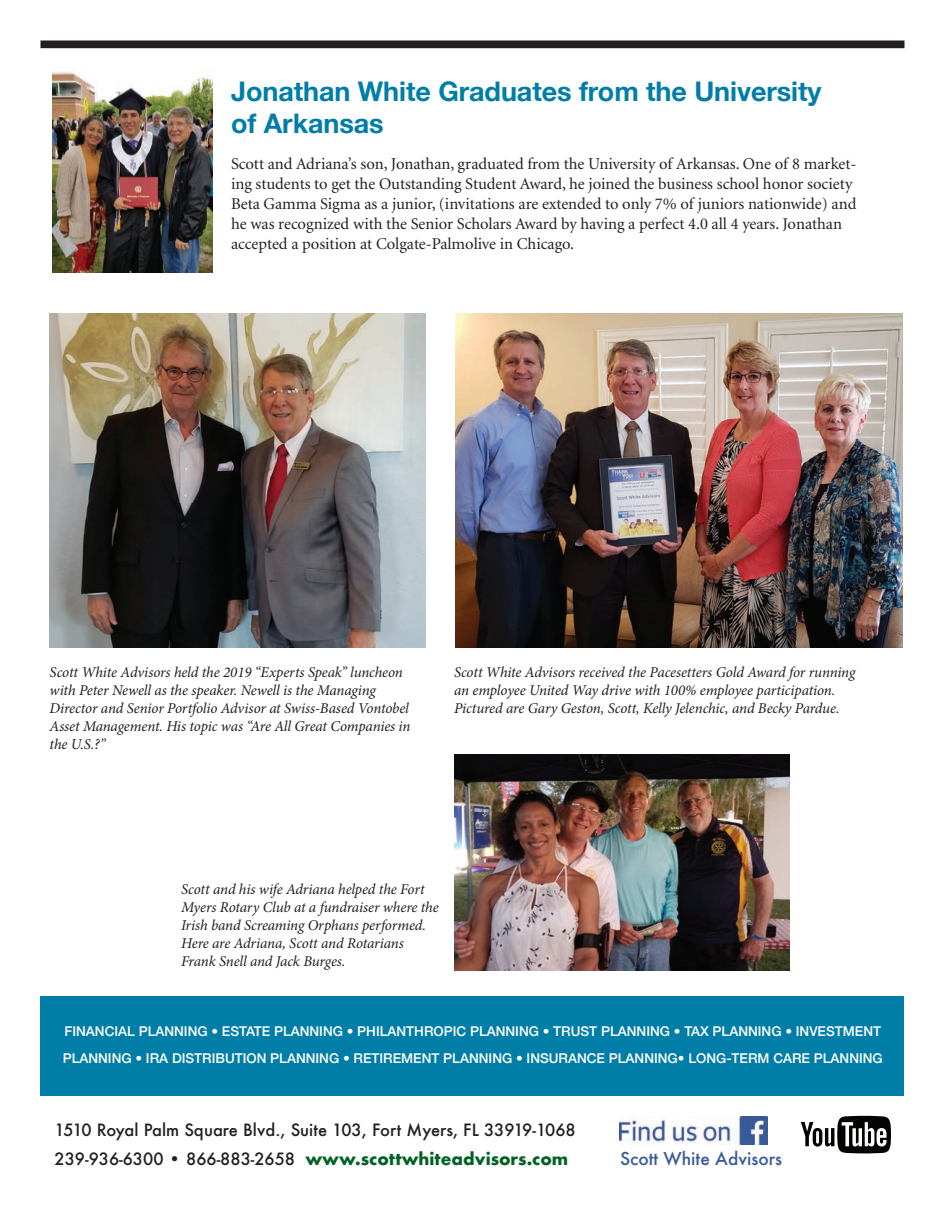
<style>
.page{position:relative;width:945px;height:1215px;background:#fff}
.page>*{position:absolute;margin:0;border:0;box-sizing:border-box;transform-origin:0 0}
.t1{font:700 27px/32.4px "Helvetica Neue";letter-spacing:-.005em;color:#007ea8}
.t2{font:500 17.25px "Futura";color:#395b99}
.t3{font:16.5px/19.8px "Minion";letter-spacing:-.005em;color:#231f20}
.t4{font:500 16.5px/28.8px "Futura";color:#231f20}
.t5{font:italic 15px/18px "Minion Pro";letter-spacing:-.01em;color:#231f20}
.t6{font:500 13.5px/27px "Helvetica Neue";color:#fff}
.s1{font-weight:700;color:#006224}
</style>
<div class="page">
<div style="left:41px;top:41px;width:863px;height:6px;background:#231f20"></div>
<div style="left:41px;top:40px;width:864px;height:8px;border:2px solid #231f20"></div>
<img style="left:620px;top:1116px;width:148px;height:28px">
<div style="left:40px;top:996px;width:864px;height:99px;background:#007ea8"></div>
<svg style="left:801px;top:1116px;width:90px;height:37px"></svg>
<img style="left:50px;top:314px;width:376px;height:333px">
<img style="left:455px;top:314px;width:448px;height:333px">
<img style="left:53px;top:71px;width:159px;height:202px">
<img style="left:454px;top:754px;width:336px;height:217px">
<h1 class="t1" style="left:231px;top:76px;width:592px">Jonathan White Graduates from the University of Arkansas</h1>
<p class="t3" style="left:231px;top:155px;width:627px">Scott and Adriana’s son, Jonathan, graduated from the University of Arkansas. One of 8 market&shy;ing students to get the Outstanding Student Award, he joined the business school honor society Beta Gamma Sigma as a junior, (invitations are extended to only 7% of juniors nationwide) and he was recognized with the Senior Scholars Award by having a perfect 4.0 all 4 years. Jonathan accepted a position at Colgate-Palmolive in Chicago.</p>
<p class="t5" style="left:50px;top:664px;width:362px">Scott White Advisors held the 2019 “Experts Speak” luncheon with Peter Newell as the speaker. Newell is the Managing Director and Senior Portfolio Advisor at Swiss-Based Vontobel Asset Management. His topic was “Are All Great Companies in the U.S.?”</p>
<p class="t5" style="left:454px;top:664px;width:403px">Scott White Advisors received the Pacesetters Gold Award for running an employee United Way drive with 100% employee participation.<br>Pictured are Gary Geston, Scott, Kelly Jelenchic, and Becky Pardue.</p>
<p class="t5" style="left:181px;top:880px;width:259px">Scott and his wife Adriana helped the Fort Myers Rotary Club at a fundraiser where the Irish band Screaming Orphans performed.<br>Here are Adriana, Scott and Rotarians Frank Snell and Jack Burges.</p>
<p class="t6" style="left:63px;top:1016px;width:822px">FINANCIAL PLANNING • ESTATE PLANNING • PHILANTHROPIC PLANNING • TRUST PLANNING • TAX PLANNING • INVESTMENT<br>PLANNING • IRA DISTRIBUTION PLANNING • RETIREMENT PLANNING • INSURANCE PLANNING• LONG-TERM CARE PLANNING</p>
<p class="t4" style="left:55px;top:1116px;width:523px">1510 Royal Palm Square Blvd., Suite 103, Fort Myers, FL 33919-1068<br>239-936-6300 • 866-883-2658 <span class="s1">www.scottwhiteadvisors.com</span></p>
<p class="t2" style="left:620px;top:1147px;width:164px">Scott White Advisors</p>
</div>
